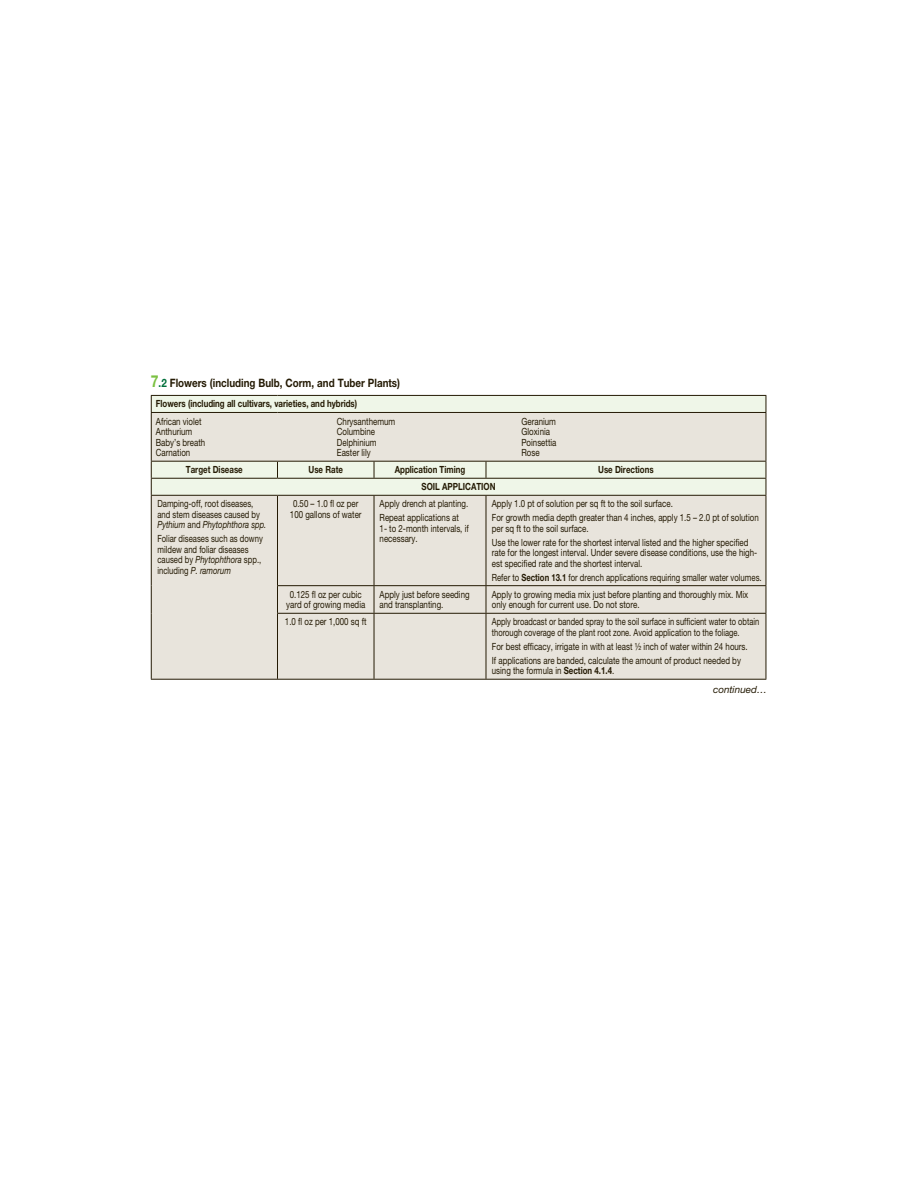
<style>
.page{position:relative;width:918px;height:1188px;background:#fff}
.page>*{position:absolute;margin:0;border:0;box-sizing:border-box;transform-origin:0 0}
.t1{font:700 11.55px "Helvetica Neue LT Pro";color:#241a04;scale:.85 1}
.t2{font:9.9px/10.5px "Helvetica Neue LT Pro";color:#241a04;scale:.8 1}
.t3{font:9.9px/10.5px "Helvetica Neue LT Pro";color:#241a04;scale:.78 1}
.t4{font:9.9px/10.5px "Helvetica Neue LT Pro";color:#241a04;scale:.76 1}
.t5{font:700 9.9px "Helvetica Neue LT Pro";color:#241a04;scale:.8 1}
.t6{font:italic 9.9px "Helvetica Neue LT Pro";color:#241a04}
.s1{font-size:16.5px;color:#7bc142}
.s2{color:#00703c}
.s3{font-style:italic}
.s4{font-weight:700}
</style>
<div class="page">
<div style="left:152px;top:396px;width:614px;height:16px;background:#eff6e8"></div>
<svg style="left:152px;top:413px;width:614px;height:266px;background:#e7e4db"></svg>
<hr style="left:151px;top:395px;width:126px;height:1px;background:#241a04">
<svg style="left:151px;top:396px;width:1px;height:16px"></svg>
<hr style="left:277px;top:395px;width:489px;height:1px;background:#241a04">
<svg style="left:766px;top:396px;width:1px;height:16px"></svg>
<hr style="left:151px;top:412px;width:126px;height:1px;background:#241a04">
<hr style="left:151px;top:413px;width:1px;height:48px;background:#241a04">
<hr style="left:486px;top:412px;width:280px;height:1px;background:#241a04">
<hr style="left:766px;top:413px;width:1px;height:48px;background:#241a04">
<hr style="left:151px;top:461px;width:126px;height:1px;background:#241a04">
<svg style="left:277px;top:462px;width:1px;height:16px"></svg>
<svg style="left:374px;top:462px;width:1px;height:16px"></svg>
<hr style="left:486px;top:461px;width:280px;height:1px;background:#241a04">
<svg style="left:486px;top:462px;width:1px;height:16px"></svg>
<hr style="left:151px;top:478px;width:126px;height:1px;background:#241a04">
<svg style="left:151px;top:462px;width:1px;height:33px"></svg>
<hr style="left:277px;top:478px;width:489px;height:1px;background:#241a04">
<svg style="left:766px;top:462px;width:1px;height:33px"></svg>
<hr style="left:151px;top:495px;width:126px;height:1px;background:#241a04">
<hr style="left:151px;top:496px;width:1px;height:90px;background:#241a04">
<hr style="left:277px;top:495px;width:97px;height:1px;background:#241a04">
<hr style="left:277px;top:496px;width:1px;height:89px;background:#241a04">
<hr style="left:374px;top:495px;width:112px;height:1px;background:#241a04">
<hr style="left:374px;top:496px;width:1px;height:89px;background:#241a04">
<hr style="left:486px;top:495px;width:280px;height:1px;background:#241a04">
<hr style="left:486px;top:496px;width:1px;height:89px;background:#241a04">
<hr style="left:766px;top:496px;width:1px;height:89px;background:#241a04">
<svg style="left:151px;top:586px;width:1px;height:27px"></svg>
<hr style="left:277px;top:585px;width:97px;height:1px;background:#241a04">
<svg style="left:277px;top:586px;width:1px;height:27px"></svg>
<hr style="left:374px;top:585px;width:112px;height:1px;background:#241a04">
<svg style="left:374px;top:586px;width:1px;height:27px"></svg>
<hr style="left:486px;top:585px;width:280px;height:1px;background:#241a04">
<svg style="left:486px;top:586px;width:1px;height:27px"></svg>
<svg style="left:766px;top:586px;width:1px;height:27px"></svg>
<hr style="left:151px;top:613px;width:1px;height:66px;background:#241a04">
<hr style="left:277px;top:613px;width:97px;height:1px;background:#241a04">
<hr style="left:277px;top:614px;width:1px;height:65px;background:#241a04">
<hr style="left:374px;top:613px;width:112px;height:1px;background:#241a04">
<hr style="left:374px;top:614px;width:1px;height:65px;background:#241a04">
<hr style="left:486px;top:613px;width:280px;height:1px;background:#241a04">
<hr style="left:486px;top:614px;width:1px;height:65px;background:#241a04">
<hr style="left:766px;top:614px;width:1px;height:65px;background:#241a04">
<hr style="left:151px;top:679px;width:615px;height:1px;background:#241a04">
<hr style="left:277px;top:412px;width:209px;height:1px;background:#241a04">
<hr style="left:277px;top:461px;width:209px;height:1px;background:#241a04">
<p class="t1" style="left:151px;top:378px;width:295px"><span class="s1">7</span><span class="s2">.2</span> Flowers (including Bulb, Corm, and Tuber Plants)</p>
<p class="t5" style="left:156px;top:400px;width:253px">Flowers (including all cultivars, varieties, and hybrids)</p>
<p class="t2" style="left:156px;top:417px;width:63px">African violet<br>Anthurium<br>Baby’s breath<br>Carnation</p>
<p class="t2" style="left:337px;top:417px;width:75px">Chrysanthemum<br>Columbine<br>Delphinium<br>Easter lily</p>
<p class="t2" style="left:522px;top:417px;width:45px">Geranium<br>Gloxinia<br>Poinsettia<br>Rose</p>
<p class="t5" style="left:186px;top:466px;width:73px">Target Disease</p>
<p class="t5" style="left:309px;top:466px;width:45px">Use Rate</p>
<p class="t5" style="left:395px;top:466px;width:90px">Application Timing</p>
<p class="t5" style="left:598px;top:466px;width:71px">Use Directions</p>
<p class="t5" style="left:422px;top:483px;width:94px">SOIL APPLICATION</p>
<p class="t3" style="left:157px;top:499px;width:141px">Damping-off, root diseases, and stem diseases caused by<br><span class="s3">Pythium</span> and <span class="s3">Phytophthora spp.</span></p>
<p class="t3" style="left:157px;top:534px;width:137px">Foliar diseases such as downy mildew and foliar diseases caused by <span class="s3">Phytophthora</span> spp., including <span class="s3">P. ramorum</span></p>
<p class="t2" style="left:290px;top:499px;width:91px;text-align:center">0.50 – 1.0 fl oz per<br>100 gallons of water</p>
<p class="t2" style="left:380px;top:498px;width:112px;line-height:14px">Apply drench at planting.<br>Repeat applications at</p>
<p class="t2" style="left:380px;top:524px;width:113px">1- to 2-month intervals, if necessary.</p>
<p class="t2" style="left:492px;top:498px;width:335px;line-height:14px">Apply 1.0 pt of solution per sq ft to the soil surface.<br>For growth media depth greater than 4 inches, apply 1.5 – 2.0 pt of solution</p>
<p class="t2" style="left:492px;top:522px;width:322px;line-height:14px">per sq ft to the soil surface.<br>Use the lower rate for the shortest interval listed and the higher specified</p>
<p class="t2" style="left:492px;top:548px;width:333px">rate for the longest interval. Under severe disease conditions, use the high&shy;est specified rate and the shortest interval.</p>
<p class="t3" style="left:492px;top:573px;width:348px">Refer to <span class="s4">Section 13.1</span> for drench applications requiring smaller water volumes.</p>
<p class="t2" style="left:286px;top:590px;width:101px;text-align:center">0.125 fl oz per cubic yard of growing media</p>
<p class="t2" style="left:380px;top:590px;width:114px">Apply just before seeding and transplanting.</p>
<p class="t2" style="left:492px;top:590px;width:322px">Apply to growing media mix just before planting and thoroughly mix. Mix only enough for current use. Do not store.</p>
<p class="t2" style="left:285px;top:617px;width:103px">1.0 fl oz per 1,000 sq ft</p>
<p class="t4" style="left:492px;top:617px;width:354px">Apply broadcast or banded spray to the soil surface in sufficient water to obtain thorough coverage of the plant root zone. Avoid application to the foliage.</p>
<p class="t2" style="left:492px;top:640px;width:321px;line-height:14px">For best efficacy, irrigate in with at least ½ inch of water within 24 hours.<br>If applications are banded, calculate the amount of product needed by</p>
<p class="t2" style="left:492px;top:666px;width:155px">using the formula in <span class="s4">Section 4.1.4</span>.</p>
<p class="t6" style="left:713px;top:685px;width:55px">continued…</p>
</div>
